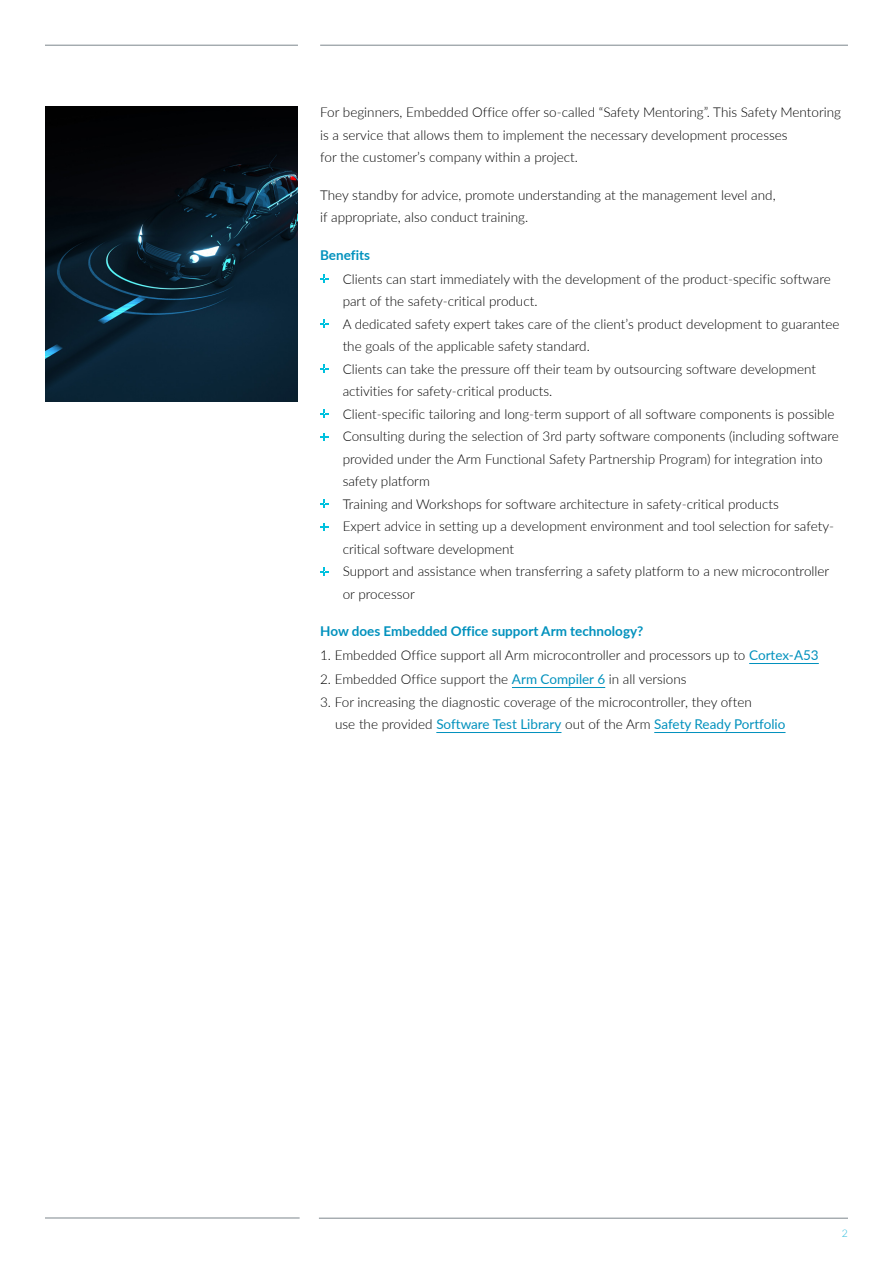
<style>
.page{position:relative;width:893px;height:1263px;background:#fff}
.page>*{position:absolute;margin:0;border:0;box-sizing:border-box;transform-origin:0 0}
.t1{font:300 13.5px/22.5px "Lato";color:#000}
.t2{font:700 13.5px "Lato";color:#0091bd}
.t3{font:300 10.5px "Lato";color:#2abbdc}
.s1{font-weight:400;color:#0091bd}
</style>
<div class="page">
<img style="left:45px;top:106px;width:253px;height:295px">
<hr style="left:319px;top:1218px;width:529px;height:1px;background:#7d868c">
<hr style="left:45px;top:1218px;width:255px;height:1px;background:#7d868c">
<hr style="left:749px;top:663px;width:70px;height:1px;background:#0091bd">
<hr style="left:512px;top:687px;width:93px;height:1px;background:#0091bd">
<hr style="left:436px;top:732px;width:125px;height:1px;background:#0091bd">
<hr style="left:654px;top:732px;width:131px;height:1px;background:#0091bd">
<hr style="left:320px;top:45px;width:528px;height:1px;background:#7d868c">
<hr style="left:45px;top:45px;width:253px;height:1px;background:#7d868c">
<svg style="left:320px;top:275px;width:8px;height:8px"></svg>
<svg style="left:320px;top:320px;width:8px;height:8px"></svg>
<svg style="left:320px;top:365px;width:8px;height:8px"></svg>
<svg style="left:320px;top:410px;width:8px;height:8px"></svg>
<svg style="left:320px;top:433px;width:8px;height:8px"></svg>
<svg style="left:320px;top:500px;width:8px;height:8px"></svg>
<svg style="left:320px;top:523px;width:8px;height:8px"></svg>
<svg style="left:320px;top:568px;width:8px;height:8px"></svg>
<p class="t1" style="left:320px;top:101px;width:522px">For beginners, Embedded Office offer so-called “Safety Mentoring”. This Safety Mentoring is a service that allows them to implement the necessary development processes<br>for the customer’s company within a project.</p>
<p class="t1" style="left:320px;top:183px;width:457px">They standby for advice, promote understanding at the management level and, if appropriate, also conduct training.</p>
<p class="t2" style="left:320px;top:245px;width:51px">Benefits</p>
<p class="t1" style="left:343px;top:267px;width:498px">Clients can start immediately with the development of the product-specific software part of the safety-critical product.<br>A dedicated safety expert takes care of the client’s product development to guarantee the goals of the applicable safety standard.<br>Clients can take the pressure off their team by outsourcing software development activities for safety-critical products.<br>Client-specific tailoring and long-term support of all software components is possible Consulting during the selection of 3rd party software components (including software provided under the Arm Functional Safety Partnership Program) for integration into safety platform<br>Training and Workshops for software architecture in safety-critical products<br>Expert advice in setting up a development environment and tool selection for safety&shy;critical software development<br>Support and assistance when transferring a safety platform to a new microcontroller or processor</p>
<p class="t2" style="left:320px;top:622px;width:325px">How does Embedded Office support Arm technology?</p>
<p class="t1" style="left:320px;top:644px;width:500px">1. Embedded Office support all Arm microcontroller and processors up to <span class="s1">Cortex-A53</span></p>
<p class="t1" style="left:320px;top:668px;width:368px">2. Embedded Office support the <span class="s1">Arm Compiler 6</span> in all versions</p>
<p class="t1" style="left:335px;top:690px;width:452px;text-indent:-15px">3. For increasing the diagnostic coverage of the microcontroller, they often<br>use the provided <span class="s1">Software Test Library</span> out of the Arm <span class="s1">Safety Ready Portfolio</span></p>
<p class="t3" style="left:842px;top:1226px;width:8px">2</p>
</div>
